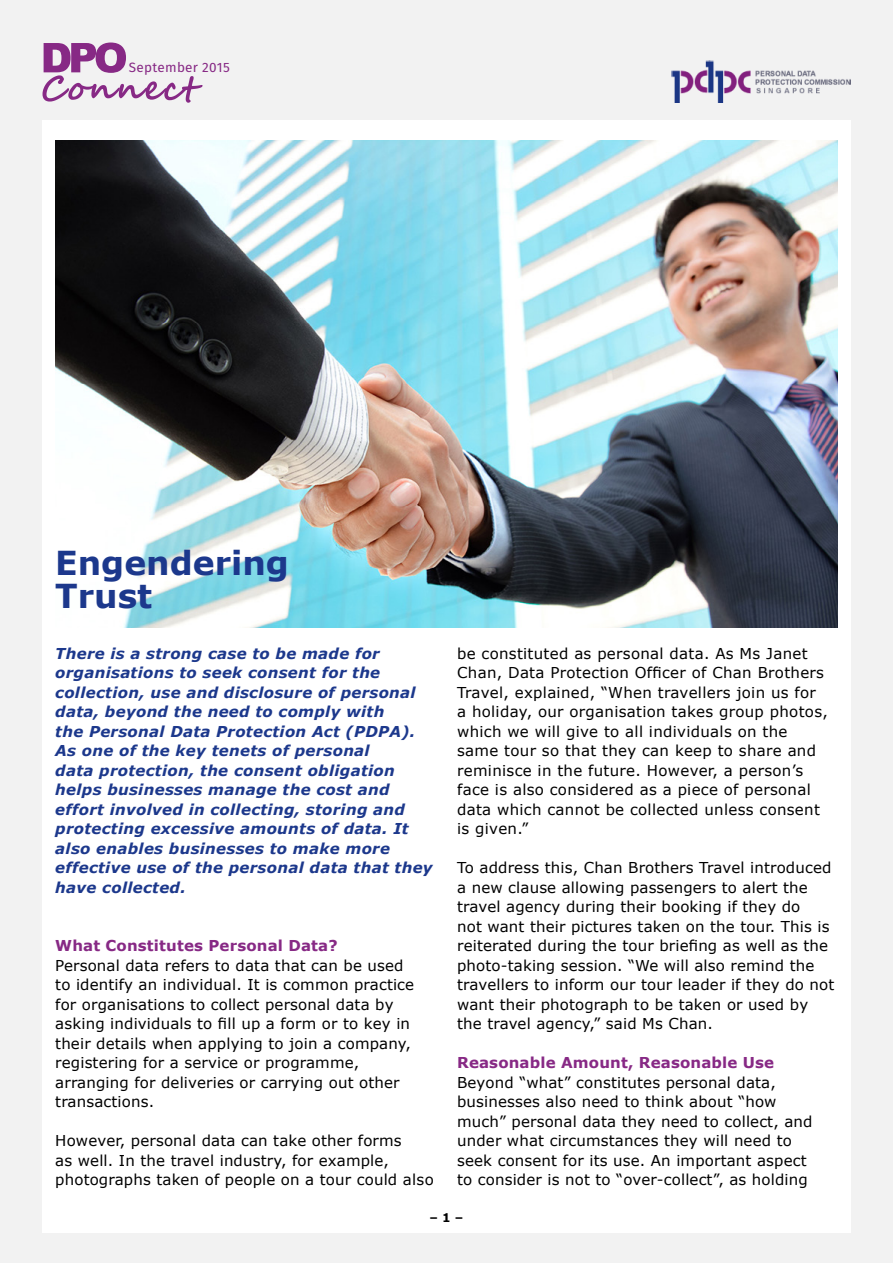
<style>
.page{position:relative;width:893px;height:1263px;background:#f2f2f2}
.page>*{position:absolute;margin:0;border:0;box-sizing:border-box;transform-origin:0 0}
.t1{font:700 33px/33px "Verdana";color:#1c388c}
.t2{font:15px/19.5px "Verdana";letter-spacing:.01em;color:#000}
.t3{font:italic 700 15px/19.5px "Verdana";letter-spacing:.02em;color:#1c388c}
.t4{font:700 15px "Verdana";letter-spacing:.01em;color:#872985}
.t5{font:13.5px "Fira Sans";letter-spacing:.02em;color:#872985}
.t6{font:700 12px "Verdana";color:#000}
</style>
<div class="page">
<div style="left:43px;top:121px;width:807px;height:1112px;background:#fff"></div>
<img style="left:55px;top:140px;width:783px;height:488px">
<img style="left:671px;top:60px;width:179px;height:43px">
<svg style="left:43px;top:43px;width:159px;height:60px"></svg>
<p class="t5" style="left:129px;top:58px;width:102px">September 2015</p>
<h1 class="t1" style="left:55px;top:546px;width:235px">Engendering<br>Trust</h1>
<p class="t3" style="left:55px;top:643px;width:379px">There is a strong case to be made for organisations to seek consent for the collection, use and disclosure of personal data, beyond the need to comply with<br>the Personal Data Protection Act (PDPA).<br>As one of the key tenets of personal<br>data protection, the consent obligation helps businesses manage the cost and effort involved in collecting, storing and protecting excessive amounts of data. It also enables businesses to make more effective use of the personal data that they have collected.</p>
<p class="t4" style="left:55px;top:935px;width:284px">What Constitutes Personal Data?</p>
<p class="t2" style="left:55px;top:955px;width:360px">Personal data refers to data that can be used to identify an individual. It is common practice for organisations to collect personal data by asking individuals to fill up a form or to key in their details when applying to join a company, registering for a service or programme, arranging for deliveries or carrying out other transactions.</p>
<p class="t2" style="left:55px;top:1131px;width:380px">However, personal data can take other forms<br>as well. In the travel industry, for example, photographs taken of people on a tour could also</p>
<p class="t2" style="left:457px;top:643px;width:372px">be constituted as personal data. As Ms Janet Chan, Data Protection Officer of Chan Brothers Travel, explained, “When travellers join us for a holiday, our organisation takes group photos, which we will give to all individuals on the same tour so that they can keep to share and reminisce in the future. However, a person’s face is also considered as a piece of personal data which cannot be collected unless consent is given.”</p>
<p class="t2" style="left:457px;top:858px;width:379px">To address this, Chan Brothers Travel introduced a new clause allowing passengers to alert the travel agency during their booking if they do<br>not want their pictures taken on the tour. This is reiterated during the tour briefing as well as the photo-taking session. “We will also remind the travellers to inform our tour leader if they do not want their photograph to be taken or used by the travel agency,” said Ms Chan.</p>
<p class="t4" style="left:457px;top:1052px;width:319px">Reasonable Amount, Reasonable Use</p>
<p class="t2" style="left:457px;top:1072px;width:357px">Beyond “what” constitutes personal data, businesses also need to think about “how much” personal data they need to collect, and under what circumstances they will need to seek consent for its use. An important aspect to consider is not to “over-collect”, as holding</p>
<p class="t6" style="left:430px;top:1209px;width:35px">– 1 –</p>
</div>
